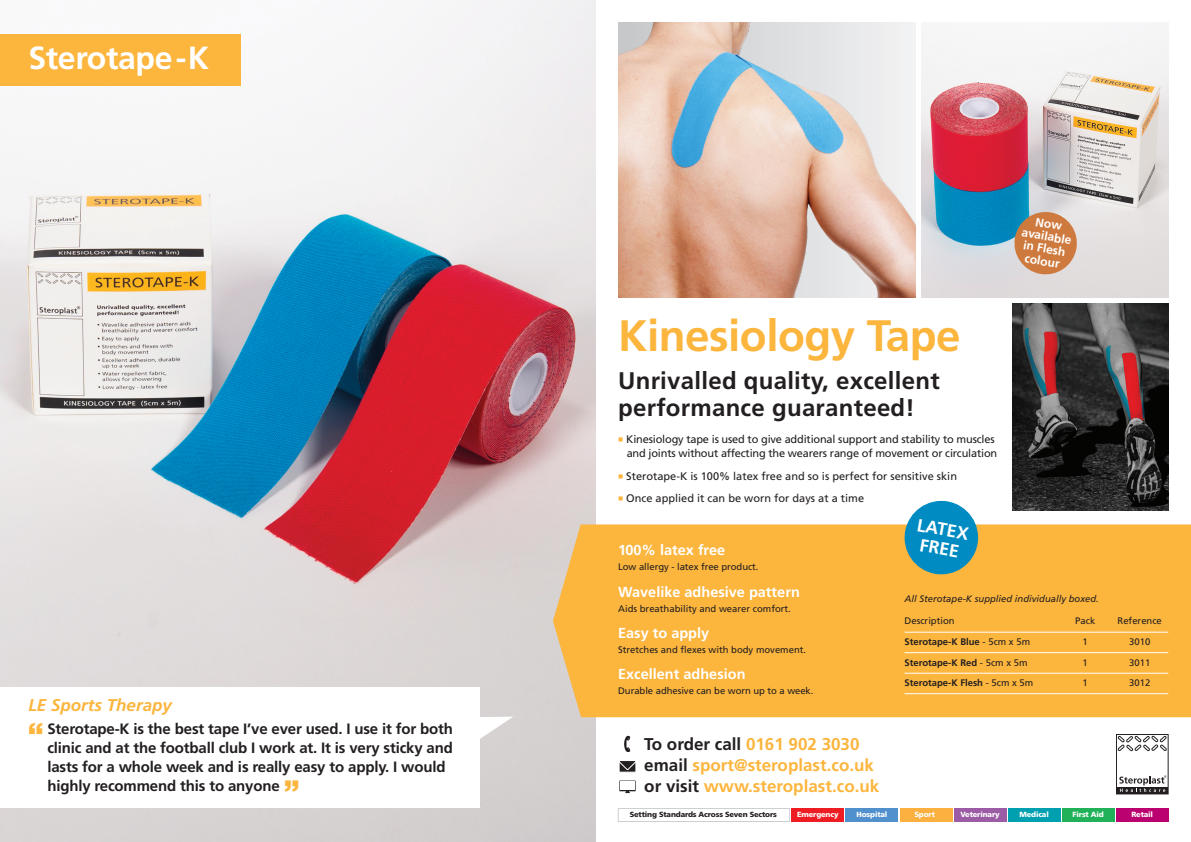
<style>
.page{position:relative;width:1191px;height:842px;background:#fff}
.page>*{position:absolute;margin:0;border:0;box-sizing:border-box;transform-origin:0 0}
.t1{font:700 44px "Frutiger";letter-spacing:-.01em;color:#fcb53d}
.t2{font:700 32px "Frutiger";letter-spacing:-.01em;color:#fff}
.t3{font:700 24px/27px "Frutiger";letter-spacing:.01em;color:#231f20}
.t4{font:700 17.8px/19.4px "Frutiger";color:#fff;text-align:center}
.t5{font:700 17px/21px "Frutiger";color:#fcb53d}
.t6{font:italic 700 17px "Frutiger";color:#fcb53d}
.t7{font:700 15px/19px "Frutiger";letter-spacing:-.01em;color:#231f20}
.t8{font:700 14.5px "Frutiger";color:#fff}
.t9{font:700 12px/12.5px "Frutiger";color:#fff;text-align:center}
.t10{font:11px/14px "Frutiger";letter-spacing:-.015em;color:#231f20;text-align:right}
.t11{font:9.5px/20.5px "Frutiger";color:#231f20;text-align:center}
.t12{font:700 9.5px/20.5px "Frutiger";color:#231f20}
.t13{font:italic 9.5px "Frutiger";color:#231f20}
.t14{font:900 7.5px "Frutiger";letter-spacing:-.02em;color:#fff}
.t15{font:900 7.5px "Frutiger";letter-spacing:-.02em;color:#231f20}
.s1{font-family:"Swiss 721 BT";font-weight:900;font-size:30px;color:#fcb53d}
.s2{color:#fcb53d}
.s3{color:#231f20}
.s4{font-weight:400}
</style>
<div class="page">
<img style="left:0;top:0;width:595px;height:842px">
<div style="left:0;top:34px;width:241px;height:51px;background:#fcb53d"></div>
<div style="left:0;top:687px;width:480px;height:121px;background:#fff"></div>
<svg style="left:480px;top:717px;width:33px;height:22px"></svg>
<div style="left:553px;top:524px;width:638px;height:193px;background:#fcb53d"></div>
<img style="left:618px;top:23px;width:298px;height:275px">
<img style="left:921px;top:23px;width:247px;height:275px">
<hr style="left:904px;top:632px;width:264px;height:1px;background:#fff">
<hr style="left:904px;top:652px;width:264px;height:1px;background:#fff">
<hr style="left:904px;top:673px;width:264px;height:1px;background:#fff">
<hr style="left:904px;top:693px;width:264px;height:1px;background:#fff">
<svg style="left:901px;top:500px;width:80px;height:77px;background:#4fa1b1"></svg>
<img style="left:1012px;top:303px;width:156px;height:207px">
<svg style="left:1012px;top:209px;width:67px;height:68px;background:#c59571"></svg>
<div style="left:1116px;top:734px;width:52px;height:60px;border:1px solid #231f20"></div>
<svg style="left:1117px;top:735px;width:50px;height:17px"></svg>
<div style="left:1116px;top:787px;width:52px;height:7px;background:#231f20"></div>
<div style="left:791px;top:808px;width:53px;height:14px;background:#ee1d23"></div>
<div style="left:1062px;top:808px;width:52px;height:14px;background:#21b259"></div>
<div style="left:899px;top:808px;width:53px;height:14px;background:#fbb03f"></div>
<div style="left:845px;top:808px;width:53px;height:14px;background:#5090cc"></div>
<svg style="left:618px;top:808px;width:172px;height:14px"></svg>
<div style="left:954px;top:808px;width:52px;height:14px;background:#9b5ba5"></div>
<div style="left:1008px;top:808px;width:52px;height:14px;background:#00a0b0"></div>
<div style="left:1116px;top:808px;width:52px;height:14px;background:#bb016f"></div>
<svg style="left:1119px;top:775px;width:47px;height:17px"></svg>
<svg style="left:619px;top:761px;width:17px;height:11px"></svg>
<svg style="left:624px;top:735px;width:6px;height:17px"></svg>
<h2 class="t2" style="left:28px;top:45px;width:182px">Sterotape-K</h2>
<h3 class="t6" style="left:28px;top:698px;width:145px">LE Sports Therapy</h3>
<h3 class="t7" style="left:47px;top:721px;width:407px;text-indent:-20px"><span class="s1">“</span> Sterotape-K is the best tape I’ve ever used. I use it for both clinic and at the football club I work at. It is very sticky and lasts for a whole week and is really easy to apply. I would highly recommend this to anyone <span class="s1">”</span></h3>
<h1 class="t1" style="left:618px;top:317px;width:344px">Kinesiology Tape</h1>
<h3 class="t3" style="left:618px;top:369px;width:323px">Unrivalled quality, excellent performance guaranteed!</h3>
<p class="t10" style="left:618px;top:433px;width:380px"><span class="s2">■</span> Kinesiology tape is used to give additional support and stability to muscles and joints without affecting the wearers range of movement or circulation</p>
<p class="t10" style="left:618px;top:470px;width:340px"><span class="s2">■</span> Sterotape-K is 100% latex free and so is perfect for sensitive skin</p>
<p class="t10" style="left:618px;top:492px;width:247px"><span class="s2">■</span> Once applied it can be worn for days at a time</p>
<p class="t9" style="left:1025px;top:214px;width:52px;rotate:10deg">Now available in Flesh colour</p>
<h3 class="t8" style="left:618px;top:544px;width:108px">100% latex free</h3>
<p class="t11" style="left:618px;top:557px;width:142px">Low allergy - latex free product.</p>
<h3 class="t8" style="left:618px;top:586px;width:183px">Wavelike adhesive pattern</h3>
<p class="t11" style="left:618px;top:599px;width:174px">Aids breathability and wearer comfort.</p>
<h3 class="t8" style="left:618px;top:627px;width:93px">Easy to apply</h3>
<p class="t11" style="left:618px;top:640px;width:189px">Stretches and flexes with body movement.</p>
<h3 class="t8" style="left:618px;top:668px;width:129px">Excellent adhesion</h3>
<p class="t11" style="left:618px;top:681px;width:197px">Durable adhesive can be worn up to a week.</p>
<h3 class="t5" style="left:644px;top:735px;width:236px"><span class="s3">To order call</span> 0161 902 3030 <span class="s3">email</span> sport@steroplast.co.uk <span class="s3">or visit</span> www.steroplast.co.uk</h3>
<h3 class="t4" style="left:918px;top:516px;width:54px;rotate:10deg">LATEX<br>FREE</h3>
<p class="t13" style="left:904px;top:595px;width:196px">All Sterotape-K supplied individually boxed.</p>
<p class="t12" style="left:904px;top:612px;width:130px"><span class="s4">Description<br></span>Sterotape-K Blue <span class="s4">- 5cm x 5m<br></span>Sterotape-K Red <span class="s4">- 5cm x 5m<br></span>Sterotape-K Flesh <span class="s4">- 5cm x 5m</span></p>
<p class="t11" style="left:1075px;top:612px;width:22px">Pack<br>1<br>1<br>1</p>
<p class="t11" style="left:1117px;top:612px;width:46px">Reference<br>3010<br>3011<br>3012</p>
<p class="t15" style="left:629px;top:812px;width:149px">Setting Standards Across Seven Sectors</p>
<p class="t14" style="left:797px;top:812px;width:43px">Emergency</p>
<p class="t14" style="left:856px;top:812px;width:32px">Hospital</p>
<p class="t14" style="left:914px;top:812px;width:22px">Sport</p>
<p class="t14" style="left:960px;top:812px;width:41px">Veterinary</p>
<p class="t14" style="left:1019px;top:812px;width:31px">Medical</p>
<p class="t14" style="left:1072px;top:812px;width:33px">First Aid</p>
<p class="t14" style="left:1131px;top:812px;width:23px">Retail</p>
</div>
